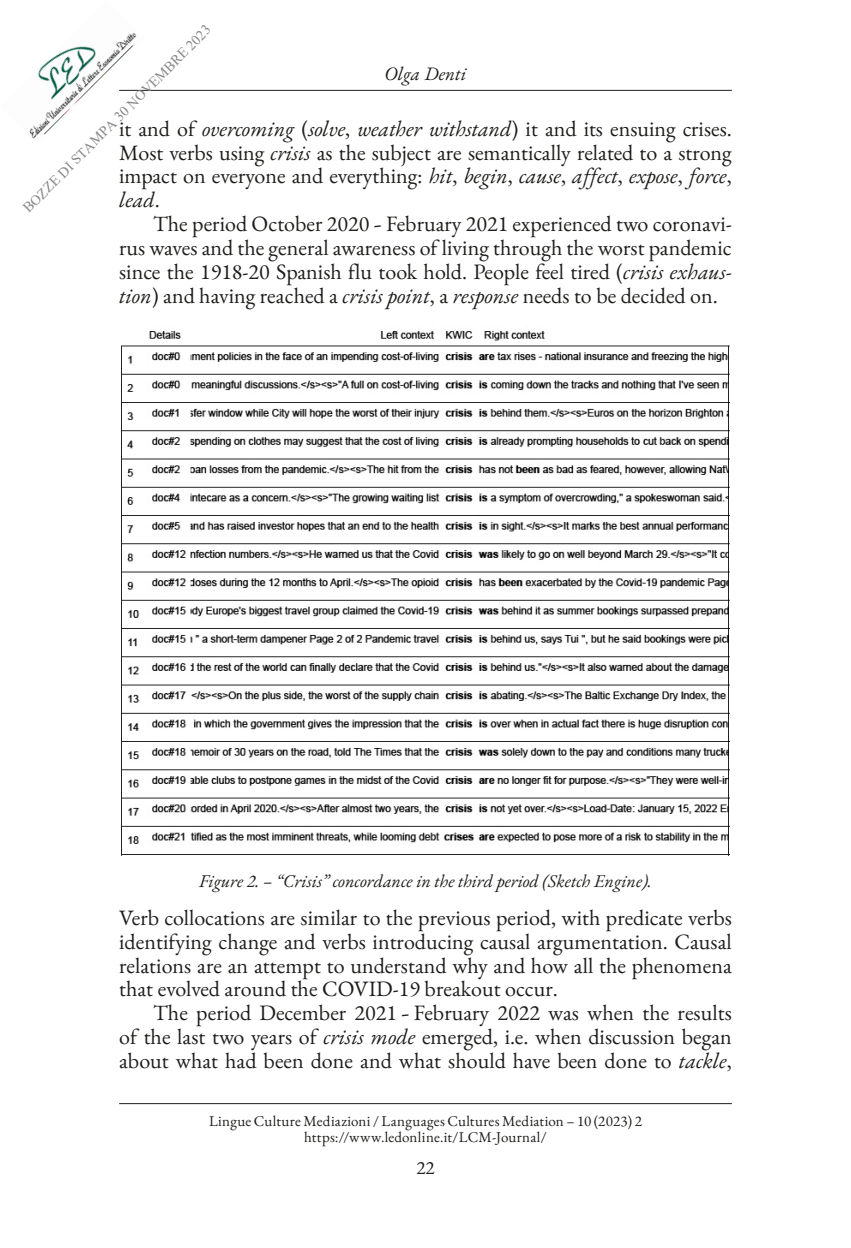
<style>
.page{position:relative;width:851px;height:1248px;background:#fff}
.page>*{position:absolute;margin:0;border:0;box-sizing:border-box;transform-origin:0 0}
.t1{font:22px/23.8px "EB Garamond";color:#1d1d1b;text-align:justify}
.t2{font:italic 19px "EB Garamond";color:#1d1d1b}
.t3{font:19px "EB Garamond";color:#1d1d1b}
.t4{font:italic 18px "EB Garamond";color:#1d1d1b}
.t5{font:15px/16px "EB Garamond";letter-spacing:.015em;color:#1d1d1b;text-align:center}
.t6{font:14.2px "Times New Roman";color:#878787}
.s1{font-style:italic}
</style>
<div class="page">
<hr style="left:119px;top:90px;width:612px;height:1px;background:#1d1d1b">
<hr style="left:119px;top:1103px;width:612px;height:1px;background:#1d1d1b">
<img style="left:121px;top:331px;width:609px;height:525px">
<img style="left:29px;top:33px;width:116px;height:106px">
<p class="t6" style="left:18px;top:203px;width:260px;rotate:-45deg">BOZZE DI STAMPA 30 NOVEMBRE 2023</p>
<p class="t2" style="left:384px;top:61px;width:83px">Olga Denti</p>
<p class="t1" style="left:119px;top:116px;width:614px">it and of <span class="s1">overcoming</span> (<span class="s1">solve</span>, <span class="s1">weather withstand</span>) it and its ensuing crises.<br>Most verbs using <span class="s1">crisis</span> as the subject are semantically related to a strong impact on everyone and everything: <span class="s1">hit</span>, <span class="s1">begin</span>, <span class="s1">cause</span>, <span class="s1">affect</span>, <span class="s1">expose</span>, <span class="s1">force</span>, <span class="s1">lead</span>.</p>
<p class="t1" style="left:119px;top:212px;width:614px;text-indent:34px">The period October 2020 - February 2021 experienced two coronavi&shy;rus waves and the general awareness of living through the worst pandemic since the 1918-20 Spanish flu took hold. People feel tired (<span class="s1">crisis exhaus&shy;tion</span>) and having reached a <span class="s1">crisis point</span>, a <span class="s1">response</span> needs to be decided on.</p>
<p class="t4" style="left:199px;top:868px;width:454px">Figure 2. – “Crisis” concordance in the third period (Sketch Engine).</p>
<p class="t1" style="left:119px;top:905px;width:614px">Verb collocations are similar to the previous period, with predicate verbs identifying change and verbs introducing causal argumentation. Causal relations are an attempt to understand why and how all the phenomena that evolved around the COVID-19 breakout occur.</p>
<p class="t1" style="left:119px;top:1000px;width:614px;text-indent:34px">The period December 2021 - February 2022 was when the results of the last two years of <span class="s1">crisis mode</span> emerged, i.e. when discussion began about what had been done and what should have been done to <span class="s1">tackle</span>,</p>
<p class="t5" style="left:209px;top:1113px;width:434px">Lingue Culture Mediazioni / Languages Cultures Mediation – 10 (2023) 2 https://www.ledonline.it/LCM-Journal/</p>
<p class="t3" style="left:416px;top:1155px;width:20px">22</p>
</div>
